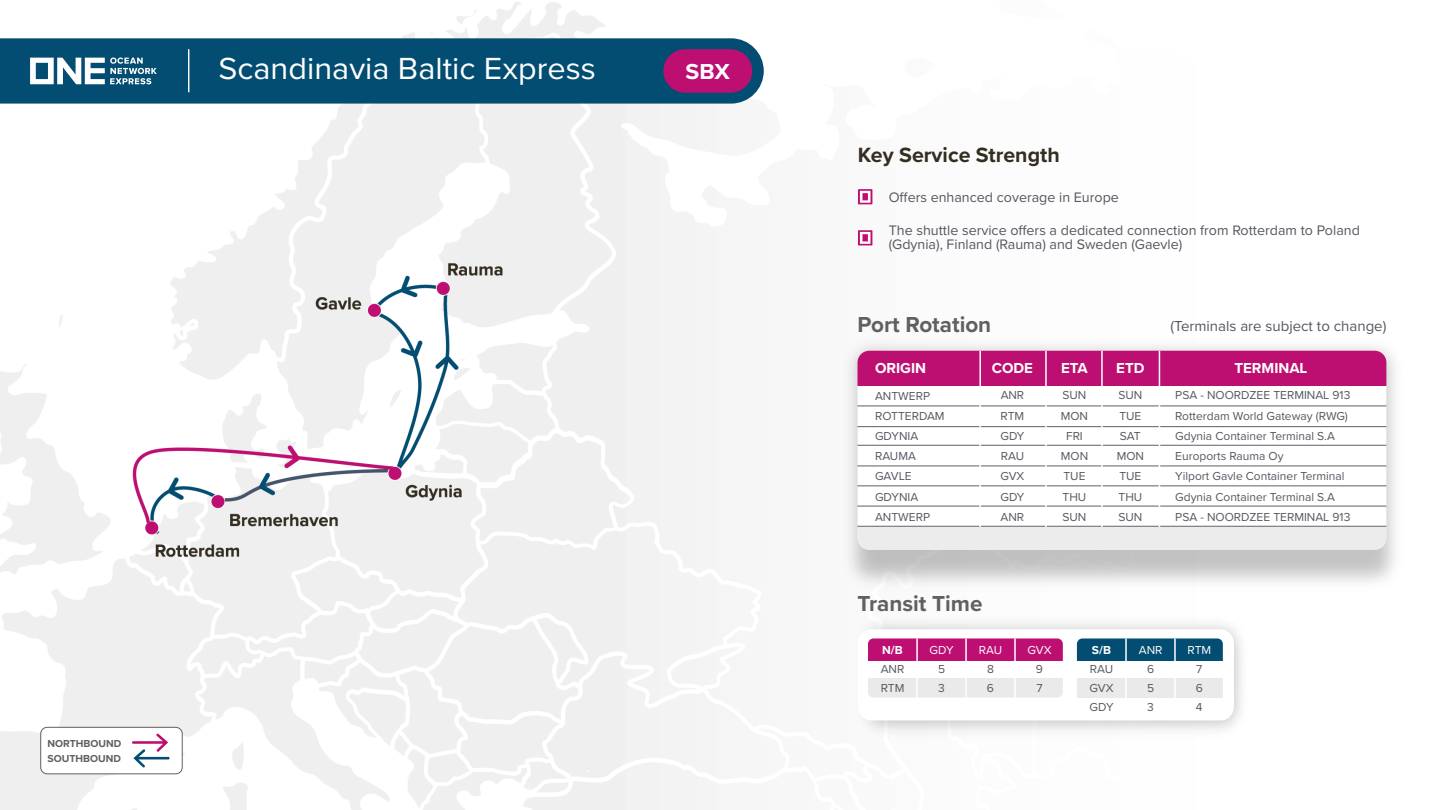
<style>
.page{position:relative;width:1440px;height:810px;background:#fff}
.page>*{position:absolute;margin:0;border:0;box-sizing:border-box;transform-origin:0 0}
.t1{font:31.65px "Proxima Nova";color:#fff}
.t2{font:700 22.5px "Proxima Nova";color:#606060}
.t3{font:700 22.5px "Proxima Nova";color:#fff}
.t4{font:700 21.38px "Proxima Nova";color:#332e20}
.t5{font:15px "Proxima Nova";color:#545860}
.t6{font:700 15px "Proxima Nova";color:#fff}
.t7{font:14.25px/14.2px "Proxima Nova";color:#53585f}
.t8{font:12px/20.2px "Proxima Nova";color:#545860}
.t9{font:12px "Proxima Nova";letter-spacing:-.005em;color:#fff}
.t10{font:700 12px "Proxima Nova";color:#fff}
.t11{font:700 10.5px/15.1px "Proxima Nova";color:#606060}
</style>
<div class="page">
<img style="left:0;top:2px;width:626px;height:808px">
<div style="left:0;top:38px;width:764px;height:66px;background:#024d71"></div>
<svg style="left:183px;top:752px;width:4px;height:5px"></svg>
<img style="left:847px;top:342px;width:549px;height:244px">
<svg style="left:857px;top:385px;width:529px;height:141px"></svg>
<div style="left:857px;top:351px;width:529px;height:34px;background:#bd0f72"></div>
<hr style="left:857px;top:406px;width:529px;height:1px;background:#606060">
<hr style="left:857px;top:427px;width:529px;height:1px;background:#606060">
<hr style="left:857px;top:445px;width:529px;height:1px;background:#606060">
<hr style="left:857px;top:466px;width:529px;height:1px;background:#606060">
<hr style="left:857px;top:486px;width:529px;height:1px;background:#606060">
<hr style="left:857px;top:506px;width:529px;height:1px;background:#606060">
<hr style="left:857px;top:526px;width:529px;height:1px;background:#606060">
<hr style="left:979px;top:351px;width:2px;height:199px;background:#fff">
<hr style="left:1045px;top:351px;width:2px;height:199px;background:#fff">
<hr style="left:1101px;top:351px;width:2px;height:199px;background:#fff">
<hr style="left:1159px;top:351px;width:1px;height:199px;background:#fff">
<div style="left:857px;top:527px;width:529px;height:23px;background:#ececec"></div>
<div style="left:868px;top:638px;width:195px;height:22px;background:#bd0f72"></div>
<div style="left:868px;top:678px;width:195px;height:20px;background:#eaeaea"></div>
<hr style="left:916px;top:638px;width:2px;height:60px;background:#fff">
<hr style="left:965px;top:638px;width:2px;height:60px;background:#fff">
<hr style="left:1014px;top:638px;width:2px;height:60px;background:#fff">
<div style="left:1077px;top:638px;width:146px;height:22px;background:#024d71"></div>
<div style="left:1077px;top:678px;width:146px;height:20px;background:#eaeaea"></div>
<hr style="left:1125px;top:638px;width:2px;height:77px;background:#fff">
<hr style="left:1174px;top:638px;width:2px;height:77px;background:#fff">
<div style="left:663px;top:49px;width:89px;height:44px;background:#bd0f72;border-radius:22px"></div>
<svg style="left:30px;top:58px;width:127px;height:26px"></svg>
<hr style="left:189px;top:50px;width:1px;height:42px;background:#fff">
<div style="left:41px;top:727px;width:141px;height:47px;background:#fff;border-radius:6px"></div>
<div style="left:40px;top:727px;width:143px;height:47px;border:1px solid #606060;border-radius:6px"></div>
<svg style="left:132px;top:733px;width:38px;height:34px"></svg>
<svg style="left:858px;top:189px;width:14px;height:15px"></svg>
<svg style="left:860px;top:191px;width:10px;height:12px"></svg>
<svg style="left:858px;top:230px;width:14px;height:15px"></svg>
<svg style="left:860px;top:232px;width:10px;height:12px"></svg>
<h1 class="t1" style="left:218px;top:53px;width:379px">Scandinavia Baltic Express</h1>
<h2 class="t3" style="left:686px;top:62px;width:46px">SBX</h2>
<p class="t11" style="left:47px;top:736px;width:75px">NORTHBOUND<br>SOUTHBOUND</p>
<h3 class="t4" style="left:858px;top:146px;width:203px">Key Service Strength</h3>
<p class="t7" style="left:889px;top:190px;width:232px">Offers enhanced coverage in Europe</p>
<p class="t7" style="left:889px;top:223px;width:473px">The shuttle service offers a dedicated connection from Rotterdam to Poland (Gdynia), Finland (Rauma) and Sweden (Gaevle)</p>
<h2 class="t2" style="left:857px;top:315px;width:135px">Port Rotation</h2>
<p class="t5" style="left:1171px;top:318px;width:217px">(Terminals are subject to change)</p>
<p class="t6" style="left:875px;top:361px;width:53px">ORIGIN</p>
<p class="t6" style="left:1061px;top:361px;width:28px">ETA</p>
<p class="t6" style="left:1116px;top:361px;width:30px">ETD</p>
<p class="t6" style="left:1234px;top:361px;width:75px">TERMINAL</p>
<p class="t6" style="left:992px;top:361px;width:43px">CODE</p>
<p class="t8" style="left:1000px;top:386px;width:26px;text-align:justify">ANR RTM GDY RAU GVX GDY ANR</p>
<p class="t8" style="left:1061px;top:385px;width:29px;text-align:center">SUN<br>MON<br>FRI<br>MON<br>TUE<br>THU<br>SUN</p>
<p class="t8" style="left:1117px;top:385px;width:29px">SUN<br>TUE<br>SAT<br>MON<br>TUE<br>THU<br>SUN</p>
<p class="t8" style="left:875px;top:386px;width:71px">ANTWERP<br>ROTTERDAM<br>GDYNIA<br>RAUMA<br>GAVLE<br>GDYNIA<br>ANTWERP</p>
<p class="t8" style="left:1175px;top:386px;width:177px">PSA - NOORDZEE TERMINAL 913<br>Rotterdam World Gateway (RWG)<br>Gdynia Container Terminal S.A<br>Euroports Rauma Oy<br>Yilport Gavle Container Terminal<br>Gdynia Container Terminal S.A<br>PSA - NOORDZEE TERMINAL 913</p>
<h2 class="t2" style="left:857px;top:594px;width:127px">Transit Time</h2>
<p class="t9" style="left:930px;top:644px;width:25px">GDY</p>
<p class="t8" style="left:938px;top:660px;width:9px;line-height:18.8px">5<br>3</p>
<p class="t10" style="left:882px;top:645px;width:22px">N/B</p>
<p class="t8" style="left:881px;top:660px;width:25px;line-height:18.6px">ANR<br>RTM</p>
<p class="t9" style="left:979px;top:644px;width:25px">RAU</p>
<p class="t8" style="left:987px;top:660px;width:9px;line-height:18.8px">8<br>6</p>
<p class="t9" style="left:1027px;top:644px;width:26px">GVX</p>
<p class="t8" style="left:1036px;top:660px;width:9px;line-height:18.8px">9<br>7</p>
<p class="t10" style="left:1092px;top:645px;width:21px">S/B</p>
<p class="t8" style="left:1089px;top:660px;width:26px;line-height:18.7px;text-align:justify">RAU GVX GDY</p>
<p class="t9" style="left:1139px;top:644px;width:25px">ANR</p>
<p class="t8" style="left:1147px;top:660px;width:9px;line-height:18.8px;text-align:justify">6<br>5<br>3</p>
<p class="t9" style="left:1187px;top:644px;width:25px">RTM</p>
<p class="t8" style="left:1196px;top:660px;width:9px;line-height:18.8px;text-align:justify">7<br>6<br>4</p>
</div>
